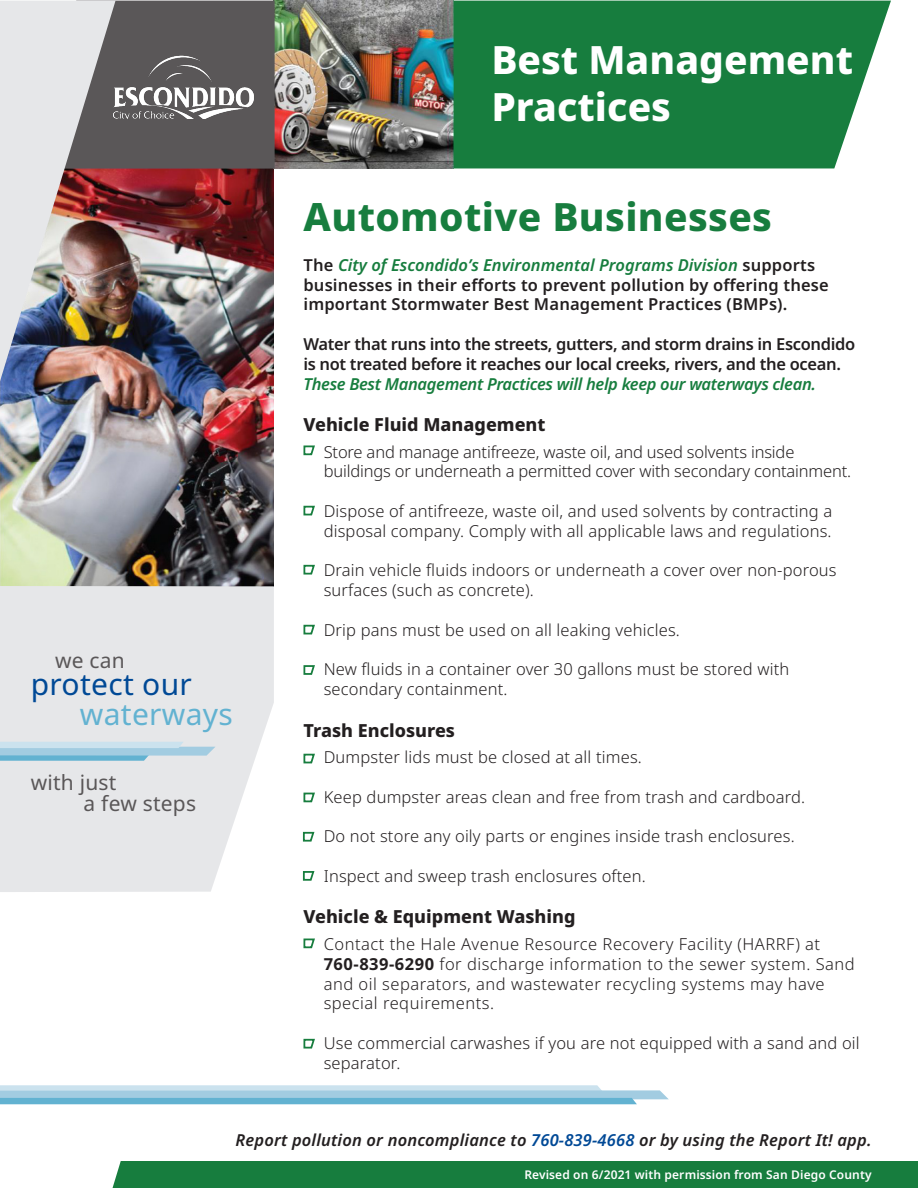
<style>
.page{position:relative;width:918px;height:1188px;background:#fff}
.page>*{position:absolute;margin:0;border:0;box-sizing:border-box;transform-origin:0 0}
.t1{font:800 39px/46.8px "Noto Sans";color:#fff}
.List_Header{font:800 39px "Noto Sans";letter-spacing:.01em;color:#177d3e}
.Subhead{font:30px "Noto Sans";letter-spacing:.01em;color:#004996}
.Subhead-2{font:30px "Noto Sans";letter-spacing:.01em;color:#62b2d1}
.Subhead-3{font:21px "Noto Sans";letter-spacing:.01em;color:#5a5758}
.List_Header-2{font:800 18px "Noto Sans";color:#231f20}
.Bullet_List{font:300 16.5px/19.8px "Noto Sans";letter-spacing:.01em;color:#231f20}
.Bullet_List-2{font:300 16.5px/19.8px "Noto Sans";letter-spacing:.03em;color:#231f20}
.List_Header-3{font:600 16.5px/19.8px "Noto Sans";letter-spacing:-.02em;color:#231f20}
.List_Header-4{font:600 16.5px/19.8px "Noto Sans";letter-spacing:.01em;color:#231f20}
.Bullet_List-3{font:300 16.5px/19.8px "Noto Sans";letter-spacing:-.01em;color:#231f20}
.Semibold_Italic_Body{font:italic 600 16.5px "Noto Sans";letter-spacing:.01em;color:#231f20}
.Subhead-4{font:600 12px "Noto Sans";letter-spacing:.01em;color:#fff}
.s1{font-style:italic;color:#177d3e}
.s2{font-weight:700}
.s3{color:#004996}
</style>
<div class="page">
<img style="left:0;top:168px;width:274px;height:418px">
<img style="left:274px;top:1px;width:180px;height:167px">
<div style="left:116px;top:1px;width:158px;height:167px;background:#5a5758"></div>
<img style="left:0;top:1px;width:116px;height:380px">
<svg style="left:0;top:586px;width:274px;height:306px;background:#e7e8ea"></svg>
<div style="left:454px;top:1px;width:437px;height:167px;background:#177d3e"></div>
<div style="left:113px;top:1161px;width:805px;height:27px;background:#177d3e"></div>
<svg style="left:0;top:1085px;width:669px;height:19px;background:#9dcce1"></svg>
<svg style="left:0;top:742px;width:216px;height:19px;background:#abd1e2"></svg>
<img style="left:105px;top:54px;width:157px;height:65px">
<svg style="left:303px;top:445px;width:12px;height:11px"></svg>
<svg style="left:303px;top:505px;width:12px;height:11px"></svg>
<svg style="left:303px;top:564px;width:12px;height:11px"></svg>
<svg style="left:303px;top:624px;width:12px;height:11px"></svg>
<svg style="left:303px;top:665px;width:12px;height:10px"></svg>
<svg style="left:303px;top:753px;width:12px;height:11px"></svg>
<svg style="left:303px;top:792px;width:12px;height:11px"></svg>
<svg style="left:302px;top:831px;width:13px;height:11px"></svg>
<svg style="left:302px;top:871px;width:13px;height:10px"></svg>
<svg style="left:303px;top:938px;width:12px;height:11px"></svg>
<svg style="left:303px;top:1038px;width:12px;height:11px"></svg>
<p class="Subhead-3" style="left:55px;top:645px;width:71px">we can</p>
<p class="Subhead" style="left:31px;top:663px;width:163px">protect our</p>
<p class="Subhead-2" style="left:80px;top:693px;width:155px">waterways</p>
<p class="Subhead-3" style="left:31px;top:768px;width:87px">with just</p>
<p class="Subhead-3" style="left:84px;top:788px;width:114px">a few steps</p>
<p class="t1" style="left:491px;top:37px;width:363px">Best Management<br>Practices</p>
<p class="List_Header" style="left:303px;top:189px;width:470px">Automotive Businesses</p>
<p class="List_Header-4" style="left:303px;top:255px;width:527px">The <span class="s1">City of Escondido’s Environmental Programs Division</span> supports businesses in their efforts to prevent pollution by offering these important Stormwater Best Management Practices (BMPs).</p>
<p class="List_Header-3" style="left:303px;top:335px;width:553px">Water that runs into the streets, gutters, and storm drains in Escondido is not treated before it reaches our local creeks, rivers, and the ocean.<br><span class="s1">These Best Management Practices will help keep our waterways clean.</span></p>
<p class="List_Header-2" style="left:303px;top:411px;width:244px">Vehicle Fluid Management</p>
<p class="Bullet_List-3" style="left:324px;top:442px;width:529px">Store and manage antifreeze, waste oil, and used solvents inside buildings or underneath a permitted cover with secondary containment.</p>
<p class="Bullet_List" style="left:324px;top:502px;width:510px">Dispose of antifreeze, waste oil, and used solvents by contracting a disposal company. Comply with all applicable laws and regulations.</p>
<p class="Bullet_List" style="left:324px;top:561px;width:514px">Drain vehicle fluids indoors or underneath a cover over non-porous surfaces (such as concrete).</p>
<p class="Bullet_List" style="left:324px;top:620px;width:358px">Drip pans must be used on all leaking vehicles.</p>
<p class="Bullet_List" style="left:324px;top:660px;width:467px">New fluids in a container over 30 gallons must be stored with secondary containment.</p>
<p class="List_Header-2" style="left:303px;top:717px;width:153px">Trash Enclosures</p>
<p class="Bullet_List" style="left:324px;top:748px;width:320px">Dumpster lids must be closed at all times.</p>
<p class="Bullet_List" style="left:324px;top:787px;width:483px">Keep dumpster areas clean and free from trash and cardboard.</p>
<p class="Bullet_List" style="left:324px;top:827px;width:473px">Do not store any oily parts or engines inside trash enclosures.</p>
<p class="Bullet_List" style="left:324px;top:867px;width:324px">Inspect and sweep trash enclosures often.</p>
<p class="List_Header-2" style="left:303px;top:904px;width:274px">Vehicle &amp; Equipment Washing</p>
<p class="Bullet_List-2" style="left:324px;top:934px;width:498px">Contact the Hale Avenue Resource Recovery Facility (HARRF) at</p>
<p class="Bullet_List-2" style="left:324px;top:954px;width:533px"><span class="s2">760-839-6290</span> for discharge information to the sewer system. Sand and oil separators, and wastewater recycling systems may have special requirements.</p>
<p class="Bullet_List" style="left:324px;top:1033px;width:538px">Use commercial carwashes if you are not equipped with a sand and oil separator.</p>
<p class="Semibold_Italic_Body" style="left:236px;top:1128px;width:637px">Report pollution or noncompliance to <span class="s3">760-839-4668</span> or by using the Report It! app.</p>
<p class="Subhead-4" style="left:524px;top:1166px;width:349px">Revised on 6/2021 with permission from San Diego County</p>
</div>
